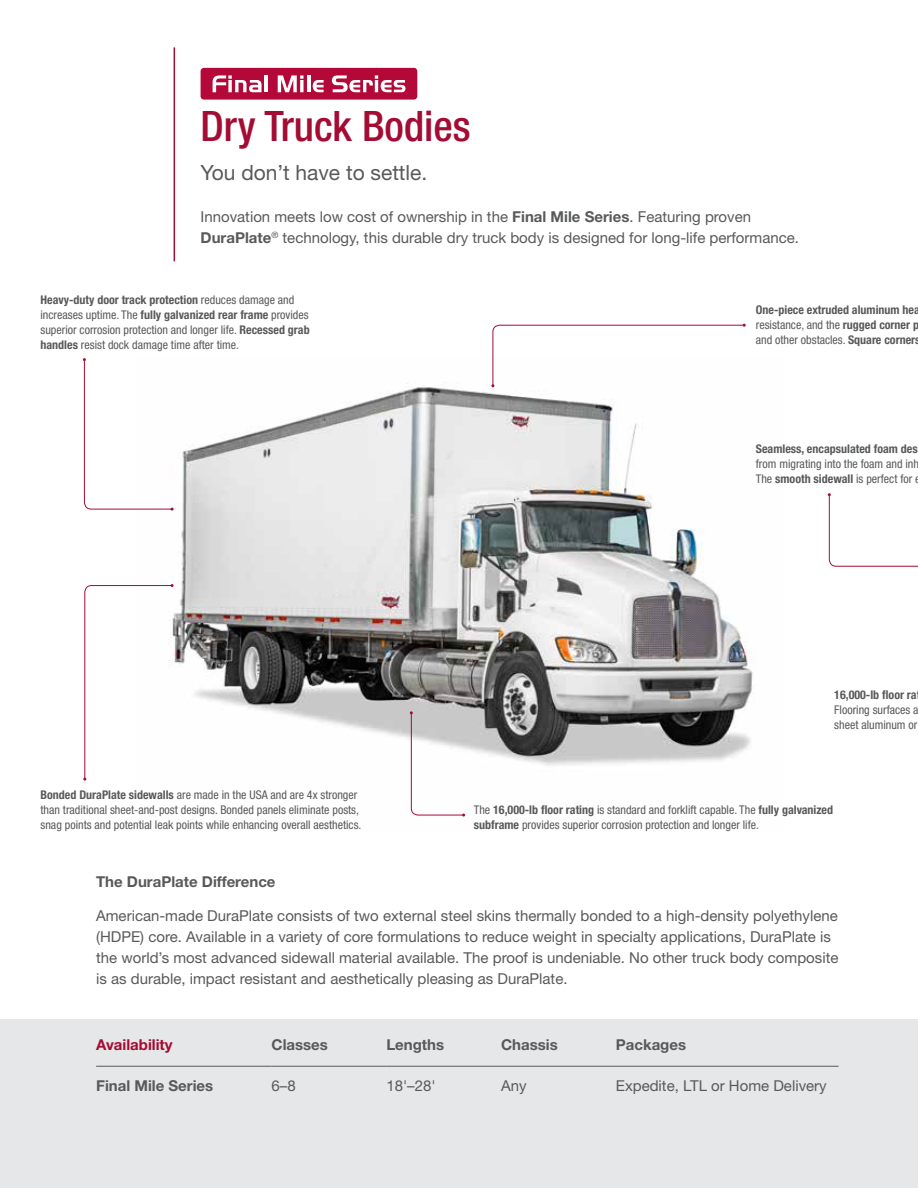
<style>
.page{position:relative;width:918px;height:1188px;background:#fff}
.page>*{position:absolute;margin:0;border:0;box-sizing:border-box;transform-origin:0 0}
.t1{font:500 condensed 42px "Helvetica Neue LT Std";color:#a30c33}
.t2{font:21px "Helvetica Neue LT Std";color:#58595b}
.t3{font:15px/21px "Helvetica Neue LT Std";color:#58595b}
.t4{font:700 15px "Helvetica Neue LT Std";color:#58595b}
.t5{font:700 15px "Helvetica Neue LT Std";color:#a30c33}
.t6{font:condensed 12px/15px "Helvetica Neue LT Std";color:#58595b}
.t7{font:700 condensed 12px/15px "Helvetica Neue LT Std";color:#58595b}
.s1{font-weight:700}
.s2{font-weight:400}
</style>
<div class="page">
<div style="left:0;top:1020px;width:918px;height:168px;background:#e6e7e8"></div>
<img style="left:174px;top:383px;width:579px;height:433px">
<div style="left:201px;top:68px;width:216px;height:32px;background:#b30838;border-radius:3px"></div>
<svg style="left:213px;top:75px;width:49px;height:17px"></svg>
<hr style="left:265px;top:75px;width:3px;height:17px;background:#fff">
<svg style="left:278px;top:75px;width:26px;height:17px"></svg>
<hr style="left:307px;top:75px;width:3px;height:17px;background:#fff">
<svg style="left:313px;top:80px;width:11px;height:12px"></svg>
<svg style="left:332px;top:75px;width:74px;height:17px"></svg>
<hr style="left:174px;top:47px;width:1px;height:214px;background:#a30c33">
<svg style="left:83px;top:584px;width:91px;height:197px"></svg>
<svg style="left:83px;top:358px;width:91px;height:153px"></svg>
<svg style="left:828px;top:493px;width:90px;height:74px"></svg>
<svg style="left:410px;top:711px;width:55px;height:106px"></svg>
<svg style="left:491px;top:324px;width:255px;height:63px"></svg>
<hr style="left:96px;top:1066px;width:176px;height:1px;background:#58595b">
<hr style="left:272px;top:1066px;width:114px;height:1px;background:#58595b">
<hr style="left:386px;top:1066px;width:115px;height:1px;background:#58595b">
<hr style="left:501px;top:1066px;width:115px;height:1px;background:#58595b">
<hr style="left:616px;top:1066px;width:223px;height:1px;background:#58595b">
<h1 class="t1" style="left:201px;top:101px;width:272px">Dry Truck Bodies</h1>
<h2 class="t2" style="left:201px;top:160px;width:228px">You don’t have to settle.</h2>
<p class="t3" style="left:201px;top:206px;width:600px">Innovation meets low cost of ownership in the <span class="s1">Final Mile Series</span>. Featuring proven<br><span class="s1">DuraPlate</span><sup>®</sup> technology, this durable dry truck body is designed for long-life performance.</p>
<p class="t6" style="left:40px;top:293px;width:271px"><span class="s1">Heavy-duty door track protection</span> reduces damage and increases uptime. The <span class="s1">fully galvanized rear frame</span> provides superior corrosion protection and longer life. <span class="s1">Recessed grab handles</span> resist dock damage time after time.</p>
<p class="t6" style="left:40px;top:787px;width:323px"><span class="s1">Bonded DuraPlate sidewalls</span> are made in the USA and are 4x stronger than traditional sheet-and-post designs. Bonded panels eliminate posts, snag points and potential leak points while enhancing overall aesthetics.</p>
<p class="t7" style="left:756px;top:302px;width:166px">One-piece extruded aluminum hea <span class="s2">resistance, and the</span> rugged corner p <span class="s2">and other obstacles.</span> Square corners</p>
<p class="t7" style="left:756px;top:441px;width:163px">Seamless, encapsulated foam des</p>
<p class="t6" style="left:756px;top:456px;width:166px">from migrating into the foam and inh<br>The <span class="s1">smooth sidewall</span> is perfect for e</p>
<p class="t7" style="left:834px;top:687px;width:84px">16,000-lb floor ra</p>
<p class="t6" style="left:834px;top:702px;width:86px">Flooring surfaces a sheet aluminum or</p>
<p class="t6" style="left:474px;top:802px;width:361px">The <span class="s1">16,000-lb floor rating</span> is standard and forklift capable. The <span class="s1">fully galvanized subframe</span> provides superior corrosion protection and longer life.</p>
<p class="t4" style="left:96px;top:872px;width:181px">The DuraPlate Difference</p>
<p class="t3" style="left:96px;top:905px;width:744px">American-made DuraPlate consists of two external steel skins thermally bonded to a high-density polyethylene (HDPE) core. Available in a variety of core formulations to reduce weight in specialty applications, DuraPlate is the world’s most advanced sidewall material available. The proof is undeniable. No other truck body composite is as durable, impact resistant and aesthetically pleasing as DuraPlate.</p>
<p class="t5" style="left:96px;top:1035px;width:78px">Availability</p>
<p class="t4" style="left:272px;top:1035px;width:58px">Classes</p>
<p class="t4" style="left:386px;top:1035px;width:59px">Lengths</p>
<p class="t4" style="left:501px;top:1035px;width:58px">Chassis</p>
<p class="t4" style="left:616px;top:1035px;width:72px">Packages</p>
<p class="t4" style="left:96px;top:1077px;width:119px">Final Mile Series</p>
<p class="t3" style="left:272px;top:1075px;width:26px">6–8</p>
<p class="t3" style="left:386px;top:1075px;width:51px">18'–28'</p>
<p class="t3" style="left:501px;top:1075px;width:27px">Any</p>
<p class="t3" style="left:616px;top:1075px;width:212px">Expedite, LTL or Home Delivery</p>
</div>
